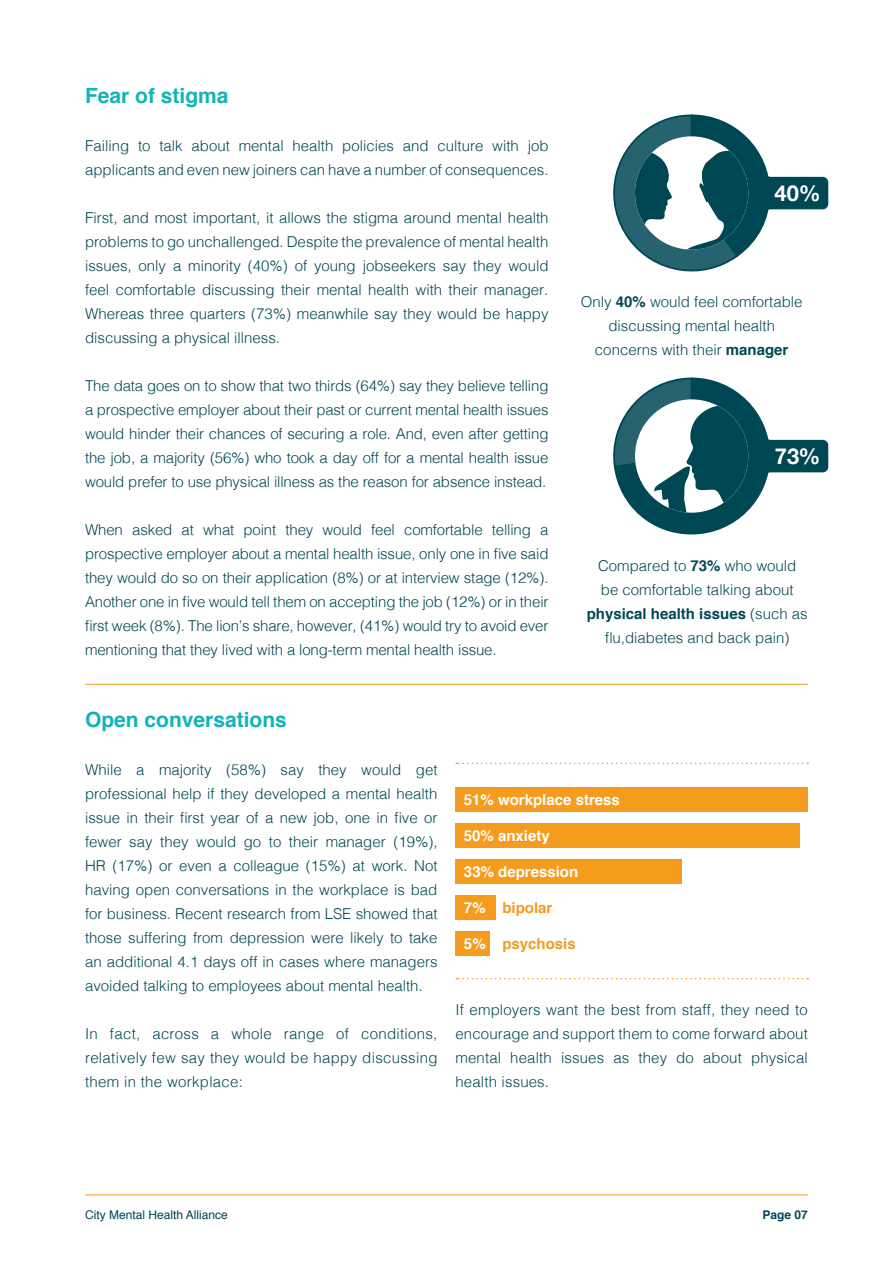
<style>
.page{position:relative;width:893px;height:1263px;background:#fff}
.page>*{position:absolute;margin:0;border:0;box-sizing:border-box;transform-origin:0 0}
.t1{font:700 21.9px "Helvetica Neue";color:#fff}
.t2{font:700 21px "Helvetica";color:#11b4ba}
.t3{font:300 15px/24px "Helvetica";color:#004854;text-align:justify}
.t4{font:700 15px "Helvetica";color:#fff}
.t5{font:700 15px "Helvetica";color:#f59b1e}
.t6{font:12px "Helvetica";color:#004754}
.t7{font:700 12px "Helvetica";color:#004754}
.s1{font-weight:700}
.s2{color:#fff}
</style>
<div class="page">
<div style="left:755px;top:440px;width:73px;height:32px;background:#004754;border-radius:6px"></div>
<svg style="left:613px;top:377px;width:158px;height:157px"></svg>
<hr style="left:85px;top:1194px;width:723px;height:1px;background:#f59b1e">
<hr style="left:85px;top:684px;width:723px;height:1px;background:#f59b1e">
<div style="left:755px;top:177px;width:73px;height:32px;background:#004754;border-radius:6px"></div>
<svg style="left:613px;top:114px;width:158px;height:158px"></svg>
<svg style="left:456px;top:763px;width:352px;height:1px"></svg>
<svg style="left:456px;top:978px;width:352px;height:1px"></svg>
<div style="left:455px;top:787px;width:353px;height:24px;background:#f59b1e"></div>
<div style="left:455px;top:823px;width:344px;height:24px;background:#f59b1e"></div>
<div style="left:455px;top:859px;width:227px;height:24px;background:#f59b1e"></div>
<div style="left:455px;top:895px;width:41px;height:24px;background:#f59b1e"></div>
<div style="left:455px;top:931px;width:35px;height:24px;background:#f59b1e"></div>
<h2 class="t2" style="left:85px;top:78px;width:145px">Fear of stigma</h2>
<p class="t3" style="left:85px;top:132px;width:465px">Failing to talk about mental health policies and culture with job applicants and even new joiners can have a number of consequences.</p>
<p class="t3" style="left:85px;top:204px;width:465px">First, and most important, it allows the stigma around mental health problems to go unchallenged. Despite the prevalence of mental health issues, only a minority (40%) of young jobseekers say they would feel comfortable discussing their mental health with their manager.<br>Whereas three quarters (73%) meanwhile say they would be happy discussing a physical illness.</p>
<p class="t3" style="left:85px;top:372px;width:465px">The data goes on to show that two thirds (64%) say they believe telling a prospective employer about their past or current mental health issues would hinder their chances of securing a role. And, even after getting the job, a majority (56%) who took a day off for a mental health issue would prefer to use physical illness as the reason for absence instead.</p>
<p class="t3" style="left:85px;top:516px;width:465px">When asked at what point they would feel comfortable telling a prospective employer about a mental health issue, only one in five said they would do so on their application (8%) or at interview stage (12%).<br>Another one in five would tell them on accepting the job (12%) or in their first week (8%). The lion’s share, however, (41%) would try to avoid ever mentioning that they lived with a long-term mental health issue.</p>
<h2 class="t2" style="left:85px;top:702px;width:203px">Open conversations</h2>
<h1 class="t1" style="left:775px;top:176px;width:48px">40%</h1>
<p class="t3" style="left:581px;top:288px;width:223px;text-align:center">Only <span class="s1">40%</span> would feel comfortable discussing mental health concerns with their <span class="s1">manager</span></p>
<h1 class="t1" style="left:775px;top:439px;width:47px">73%</h1>
<p class="t3" style="left:587px;top:552px;width:222px;text-align:center">Compared to <span class="s1">73%</span> who would<br>be comfortable talking about <span class="s1">physical health issues</span> (such as flu,diabetes and back pain)</p>
<p class="t3" style="left:85px;top:756px;width:354px">While a majority (58%) say they would get professional help if they developed a mental health issue in their first year of a new job, one in five or fewer say they would go to their manager (19%), HR (17%) or even a colleague (15%) at work. Not having open conversations in the workplace is bad for business. Recent research from LSE showed that those suffering from depression were likely to take an additional 4.1 days off in cases where managers avoided talking to employees about mental health.</p>
<p class="t3" style="left:85px;top:1020px;width:354px">In fact, across a whole range of conditions, relatively few say they would be happy discussing them in the workplace:</p>
<p class="t4" style="left:464px;top:788px;width:157px">51% workplace stress</p>
<p class="t4" style="left:464px;top:823px;width:87px">50% anxiety</p>
<p class="t4" style="left:464px;top:860px;width:116px">33% depression</p>
<p class="t4" style="left:464px;top:896px;width:23px">7%</p>
<p class="t4" style="left:464px;top:932px;width:23px">5%</p>
<p class="t5" style="left:464px;top:896px;width:90px"><span class="s2">1.5%</span> bipolar</p>
<p class="t5" style="left:464px;top:932px;width:113px"><span class="s2">1.5%</span> psychosis</p>
<p class="t3" style="left:455px;top:996px;width:354px">If employers want the best from staff, they need to encourage and support them to come forward about mental health issues as they do about physical health issues.</p>
<p class="t6" style="left:85px;top:1205px;width:144px">City Mental Health Alliance</p>
<p class="t7" style="left:762px;top:1205px;width:47px">Page 07</p>
</div>
